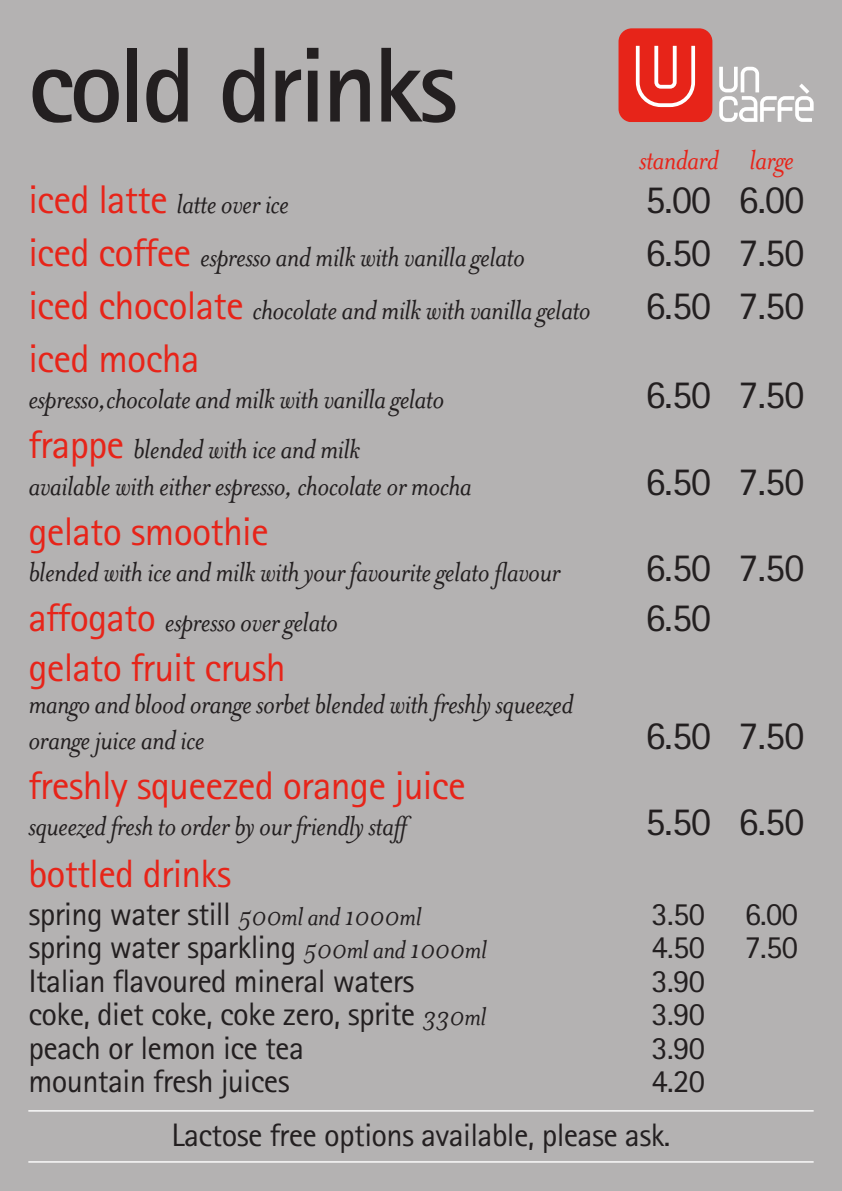
<style>
.page{position:relative;width:842px;height:1191px;background:#b4b2b2}
.page>*{position:absolute;margin:0;border:0;box-sizing:border-box;transform-origin:0 0}
.t1{font:700 106.75px "Rotis Sans Serif";letter-spacing:-.04em;color:#231f20}
.Main_Title{font:40px "Rotis Sans Serif";letter-spacing:-.02em;color:#231f20}
.Main_Title-2{font:40px "Rotis Sans Serif";letter-spacing:-.02em;color:#e72419}
.Main_Title-3{font:39.6px "Rotis Sans Serif";letter-spacing:-.02em;color:#e72419}
.Main_Title-4{font:32.5px "Rotis Sans Serif";letter-spacing:-.02em;color:#231f20}
.Body{font:32.5px "Rotis Sans Serif";letter-spacing:-.02em;color:#231f20}
.Main_Title-5{font:italic 31.5px/36px "Mrs Eaves";letter-spacing:-.02em;color:#231f20}
.Main_Title-6{font:italic 31.5px "Mrs Eaves";letter-spacing:-.02em;color:#e72419}
.s1{font-family:"Rotis Sans Serif";font-style:normal;font-size:40px;color:#e72419}
.s2{font-family:"Mrs Eaves";font-style:italic;font-size:29.5px}
</style>
<div class="page">
<svg style="left:618px;top:28px;width:94px;height:94px"></svg>
<svg style="left:719px;top:67px;width:95px;height:55px"></svg>
<hr style="left:28px;top:1161px;width:786px;height:1px;background:#fff">
<hr style="left:28px;top:1110px;width:786px;height:1px;background:#fff">
<p class="t1" style="left:28px;top:18px;width:431px">cold drinks</p>
<p class="Main_Title-6" style="left:639px;top:143px;width:81px">standard</p>
<p class="Main_Title-6" style="left:749px;top:143px;width:46px">large</p>
<p class="Main_Title-5" style="left:28px;top:186px;width:262px"><span class="s1">iced latte</span> latte over ice</p>
<p class="Main_Title" style="left:645px;top:176px;width:160px">5.00 6.00</p>
<p class="Main_Title-5" style="left:28px;top:239px;width:498px"><span class="s1">iced coffee</span> espresso and milk with vanilla gelato</p>
<p class="Main_Title" style="left:645px;top:229px;width:160px">6.50 7.50</p>
<p class="Main_Title-5" style="left:28px;top:292px;width:564px"><span class="s1">iced chocolate</span> chocolate and milk with vanilla gelato</p>
<p class="Main_Title" style="left:645px;top:282px;width:160px">6.50 7.50</p>
<p class="Main_Title-2" style="left:28px;top:335px;width:173px">iced mocha</p>
<p class="Main_Title-5" style="left:28px;top:381px;width:418px">espresso,chocolate and milk with vanilla gelato</p>
<p class="Main_Title" style="left:645px;top:371px;width:160px">6.50 7.50</p>
<p class="Main_Title-5" style="left:28px;top:431px;width:445px"><span class="s1">frappe</span> blended with ice and milk<br>available with either espresso, chocolate or mocha</p>
<p class="Main_Title" style="left:645px;top:457px;width:160px">6.50 7.50</p>
<p class="Main_Title-2" style="left:28px;top:507px;width:242px">gelato smoothie</p>
<p class="Main_Title-5" style="left:28px;top:554px;width:534px">blended with ice and milk with your favourite gelato flavour</p>
<p class="Main_Title" style="left:645px;top:543px;width:160px">6.50 7.50</p>
<p class="Main_Title-5" style="left:28px;top:604px;width:311px"><span class="s1">affogato</span> espresso over gelato</p>
<p class="Main_Title" style="left:645px;top:594px;width:67px">6.50</p>
<p class="Main_Title-2" style="left:28px;top:644px;width:259px">gelato fruit crush</p>
<p class="Main_Title-5" style="left:28px;top:686px;width:546px">mango and blood orange sorbet blended with freshly squeezed orange juice and ice</p>
<p class="Main_Title" style="left:645px;top:712px;width:160px">6.50 7.50</p>
<p class="Main_Title-2" style="left:28px;top:762px;width:439px">freshly squeezed orange juice</p>
<p class="Main_Title-5" style="left:28px;top:808px;width:380px">squeezed fresh to order by our friendly staff</p>
<p class="Main_Title" style="left:645px;top:798px;width:160px">5.50 6.50</p>
<p class="Main_Title-3" style="left:28px;top:850px;width:204px">bottled drinks</p>
<p class="Main_Title-4" style="left:28px;top:894px;width:395px">spring water still <span class="s2">500ml and 1000ml</span></p>
<p class="Main_Title-4" style="left:651px;top:894px;width:148px">3.50 6.00</p>
<p class="Main_Title-4" style="left:28px;top:928px;width:460px">spring water sparkling <span class="s2">500ml and 1000ml</span></p>
<p class="Main_Title-4" style="left:651px;top:928px;width:148px">4.50 7.50</p>
<p class="Main_Title-4" style="left:28px;top:961px;width:388px">Italian flavoured mineral waters</p>
<p class="Main_Title-4" style="left:651px;top:961px;width:55px">3.90</p>
<p class="Main_Title-4" style="left:28px;top:995px;width:460px">coke, diet coke, coke zero, sprite <span class="s2">330ml</span></p>
<p class="Main_Title-4" style="left:651px;top:995px;width:55px">3.90</p>
<p class="Main_Title-4" style="left:28px;top:1028px;width:277px">peach or lemon ice tea</p>
<p class="Main_Title-4" style="left:651px;top:1028px;width:55px">3.90</p>
<p class="Main_Title-4" style="left:28px;top:1062px;width:263px">mountain fresh juices</p>
<p class="Main_Title-4" style="left:651px;top:1062px;width:55px">4.20</p>
<p class="Body" style="left:171px;top:1115px;width:501px">Lactose free options available, please ask.</p>
</div>
